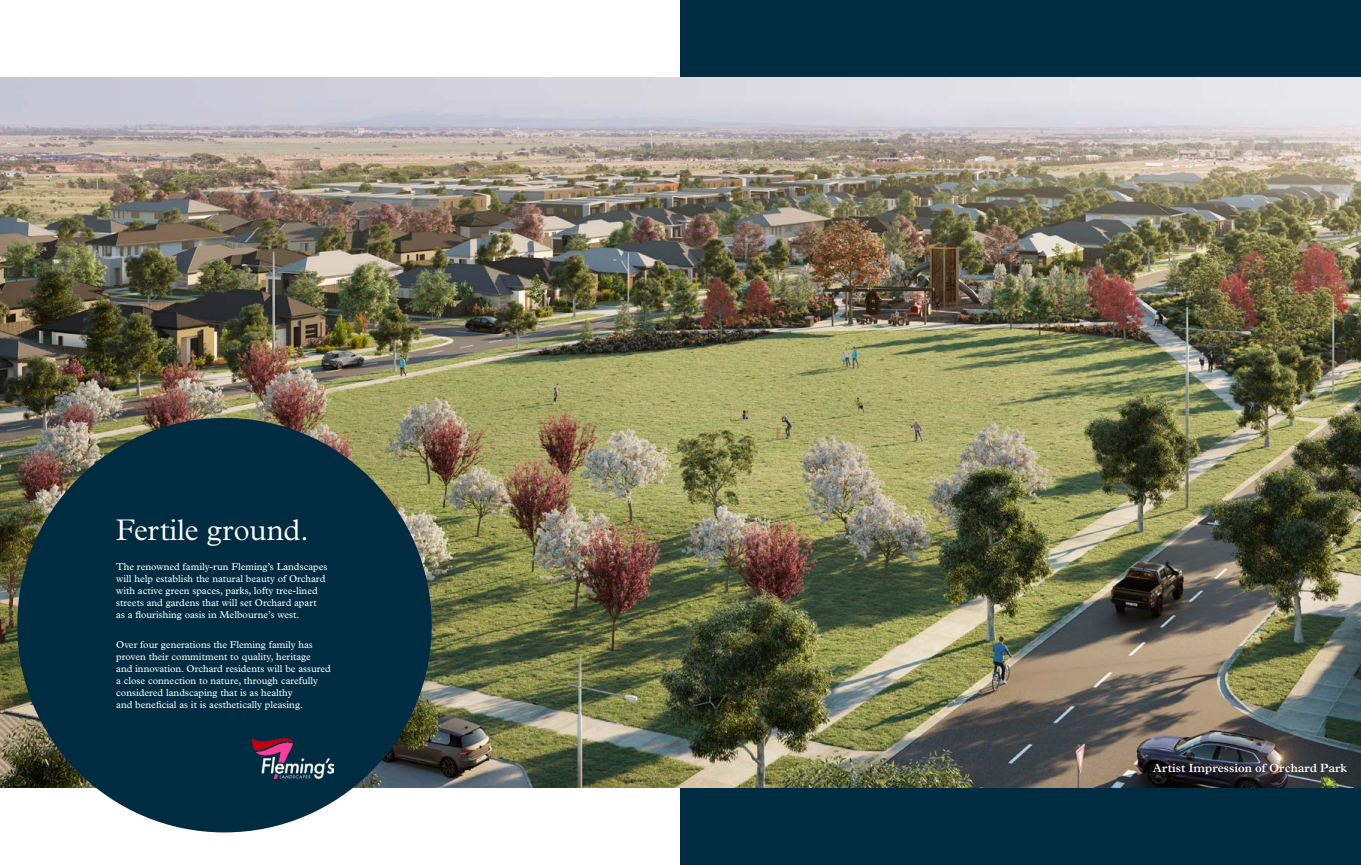
<style>
.page{position:relative;width:1361px;height:865px;background:#fff}
.page>*{position:absolute;margin:0;border:0;box-sizing:border-box;transform-origin:0 0}
.t1{font:300 30px "Plantin";color:#fff}
.t2{font:600 12px "Plantin";color:#fff}
.t3{font:10px/12px "Plantin";color:#fff}
</style>
<div class="page">
<div style="left:680px;top:0;width:681px;height:865px;background:#002c41"></div>
<img style="left:0;top:78px;width:1361px;height:709px">
<div style="left:17px;top:418px;width:415px;height:414px;background:#002c41;border-radius:50%"></div>
<img style="left:253px;top:738px;width:80px;height:40px">
<h1 class="t1" style="left:116px;top:513px;width:194px">Fertile ground.</h1>
<p class="t3" style="left:116px;top:561px;width:213px">The renowned family-run Fleming’s Landscapes will help establish the natural beauty of Orchard with active green spaces, parks, lofty tree-lined streets and gardens that will set Orchard apart as a flourishing oasis in Melbourne’s west.</p>
<p class="t3" style="left:116px;top:638px;width:216px">Over four generations the Fleming family has proven their commitment to quality, heritage<br>and innovation. Orchard residents will be assured a close connection to nature, through carefully considered landscaping that is as healthy<br>and beneficial as it is aesthetically pleasing.</p>
<p class="t2" style="left:1153px;top:760px;width:195px">Artist Impression of Orchard Park</p>
</div>
